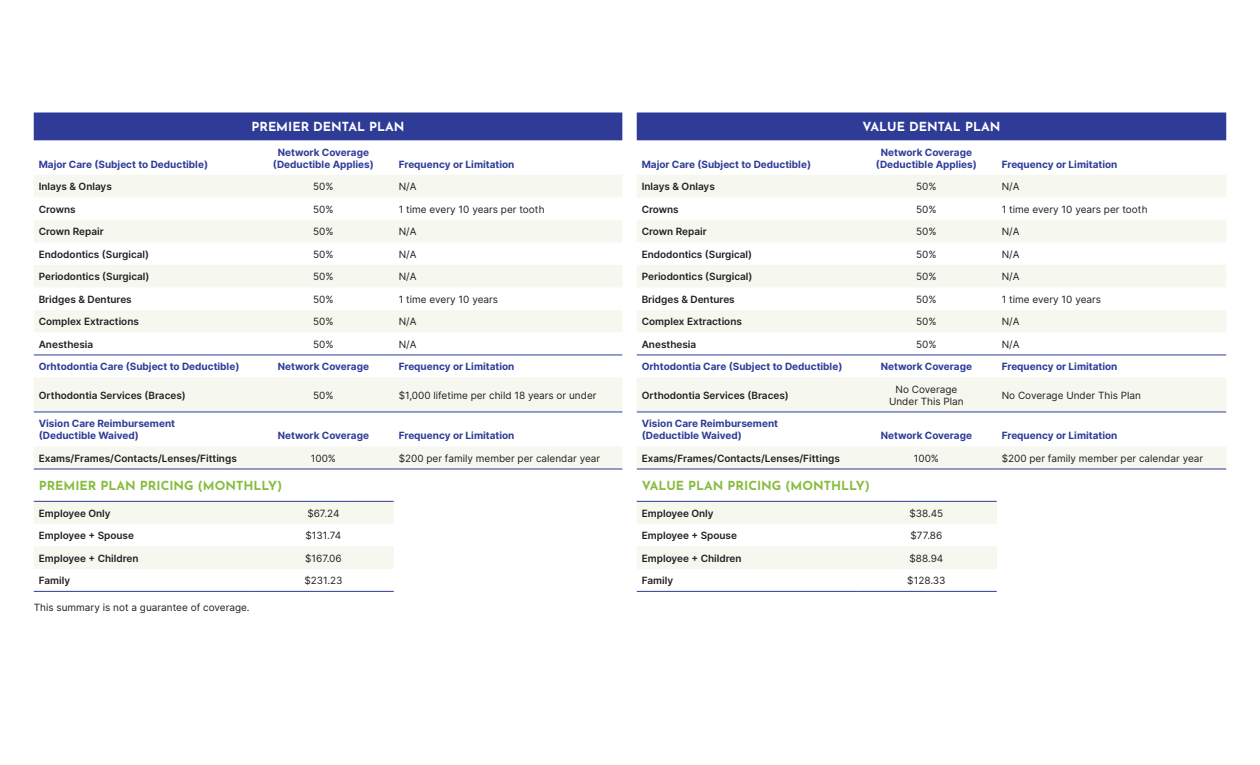
<style>
.page{position:relative;width:1260px;height:765px;background:#fff}
.page>*{position:absolute;margin:0;border:0;box-sizing:border-box;transform-origin:0 0}
.Tier_Heads{font:700 12.5px "Josefin Sans";color:#87bc3f}
.Bar_Heads{font:700 12.5px "Josefin Sans";color:#fff}
.Column_Subheads{font:700 10px/12px "Inter";color:#2e3c98;text-align:center}
.Row_Heads{font:600 10px "Inter";color:#231f20}
.Table_Data{font:10px/12px "Inter";color:#231f20;text-align:center}
</style>
<div class="page">
<div style="left:34px;top:112px;width:1192px;height:28px;background:#2e3c98"></div>
<svg style="left:34px;top:175px;width:1192px;height:394px"></svg>
<hr style="left:34px;top:501px;width:219px;height:1px;background:#2e3c98">
<hr style="left:253px;top:501px;width:141px;height:1px;background:#2e3c98">
<hr style="left:637px;top:501px;width:219px;height:1px;background:#2e3c98">
<hr style="left:856px;top:501px;width:141px;height:1px;background:#2e3c98">
<hr style="left:34px;top:412px;width:219px;height:1px;background:#2e3c98">
<hr style="left:253px;top:412px;width:141px;height:1px;background:#2e3c98">
<hr style="left:394px;top:412px;width:228px;height:1px;background:#2e3c98">
<hr style="left:637px;top:412px;width:219px;height:1px;background:#2e3c98">
<hr style="left:856px;top:412px;width:141px;height:1px;background:#2e3c98">
<hr style="left:997px;top:412px;width:229px;height:1px;background:#2e3c98">
<hr style="left:34px;top:355px;width:219px;height:1px;background:#2e3c98">
<hr style="left:253px;top:355px;width:141px;height:1px;background:#2e3c98">
<hr style="left:394px;top:355px;width:228px;height:1px;background:#2e3c98">
<hr style="left:637px;top:355px;width:219px;height:1px;background:#2e3c98">
<hr style="left:856px;top:355px;width:141px;height:1px;background:#2e3c98">
<hr style="left:997px;top:355px;width:229px;height:1px;background:#2e3c98">
<hr style="left:34px;top:591px;width:219px;height:1px;background:#2e3c98">
<hr style="left:253px;top:591px;width:141px;height:1px;background:#2e3c98">
<hr style="left:637px;top:591px;width:219px;height:1px;background:#2e3c98">
<hr style="left:856px;top:591px;width:141px;height:1px;background:#2e3c98">
<hr style="left:34px;top:469px;width:219px;height:1px;background:#2e3c98">
<hr style="left:253px;top:469px;width:141px;height:1px;background:#2e3c98">
<hr style="left:394px;top:469px;width:228px;height:1px;background:#2e3c98">
<hr style="left:637px;top:469px;width:219px;height:1px;background:#2e3c98">
<hr style="left:856px;top:469px;width:141px;height:1px;background:#2e3c98">
<hr style="left:997px;top:469px;width:229px;height:1px;background:#2e3c98">
<p class="Bar_Heads" style="left:251px;top:116px;width:155px">PREMIER DENTAL PLAN</p>
<p class="Bar_Heads" style="left:863px;top:116px;width:139px">VALUE DENTAL PLAN</p>
<p class="Column_Subheads" style="left:39px;top:158px;width:171px">Major Care (Subject to Deductible)</p>
<p class="Column_Subheads" style="left:273px;top:146px;width:103px">Network Coverage (Deductible Applies)</p>
<p class="Column_Subheads" style="left:399px;top:158px;width:117px">Frequency or Limitation</p>
<p class="Column_Subheads" style="left:642px;top:158px;width:171px">Major Care (Subject to Deductible)</p>
<p class="Column_Subheads" style="left:876px;top:146px;width:102px">Network Coverage (Deductible Applies)</p>
<p class="Column_Subheads" style="left:1002px;top:158px;width:117px">Frequency or Limitation</p>
<p class="Row_Heads" style="left:39px;top:179px;width:75px">Inlays &amp; Onlays</p>
<p class="Table_Data" style="left:313px;top:180px;width:22px">50%</p>
<p class="Table_Data" style="left:399px;top:180px;width:19px">N/A</p>
<p class="Row_Heads" style="left:642px;top:179px;width:75px">Inlays &amp; Onlays</p>
<p class="Table_Data" style="left:916px;top:180px;width:22px">50%</p>
<p class="Table_Data" style="left:1002px;top:180px;width:19px">N/A</p>
<p class="Row_Heads" style="left:39px;top:202px;width:39px">Crowns</p>
<p class="Table_Data" style="left:313px;top:203px;width:22px">50%</p>
<p class="Table_Data" style="left:399px;top:203px;width:147px">1 time every 10 years per tooth</p>
<p class="Row_Heads" style="left:642px;top:202px;width:39px">Crowns</p>
<p class="Table_Data" style="left:916px;top:203px;width:22px">50%</p>
<p class="Table_Data" style="left:1002px;top:203px;width:147px">1 time every 10 years per tooth</p>
<p class="Row_Heads" style="left:39px;top:224px;width:66px">Crown Repair</p>
<p class="Table_Data" style="left:313px;top:225px;width:22px">50%</p>
<p class="Table_Data" style="left:399px;top:225px;width:19px">N/A</p>
<p class="Row_Heads" style="left:642px;top:224px;width:66px">Crown Repair</p>
<p class="Table_Data" style="left:916px;top:225px;width:22px">50%</p>
<p class="Table_Data" style="left:1002px;top:225px;width:19px">N/A</p>
<p class="Row_Heads" style="left:39px;top:247px;width:112px">Endodontics (Surgical)</p>
<p class="Table_Data" style="left:313px;top:248px;width:22px">50%</p>
<p class="Table_Data" style="left:399px;top:248px;width:19px">N/A</p>
<p class="Row_Heads" style="left:642px;top:247px;width:112px">Endodontics (Surgical)</p>
<p class="Table_Data" style="left:916px;top:248px;width:22px">50%</p>
<p class="Table_Data" style="left:1002px;top:248px;width:19px">N/A</p>
<p class="Row_Heads" style="left:39px;top:269px;width:112px">Periodontics (Surgical)</p>
<p class="Table_Data" style="left:313px;top:270px;width:22px">50%</p>
<p class="Table_Data" style="left:399px;top:270px;width:19px">N/A</p>
<p class="Row_Heads" style="left:642px;top:269px;width:112px">Periodontics (Surgical)</p>
<p class="Table_Data" style="left:916px;top:270px;width:22px">50%</p>
<p class="Table_Data" style="left:1002px;top:270px;width:19px">N/A</p>
<p class="Row_Heads" style="left:39px;top:292px;width:95px">Bridges &amp; Dentures</p>
<p class="Table_Data" style="left:313px;top:293px;width:22px">50%</p>
<p class="Table_Data" style="left:399px;top:293px;width:101px">1 time every 10 years</p>
<p class="Row_Heads" style="left:642px;top:292px;width:95px">Bridges &amp; Dentures</p>
<p class="Table_Data" style="left:916px;top:293px;width:22px">50%</p>
<p class="Table_Data" style="left:1002px;top:293px;width:101px">1 time every 10 years</p>
<p class="Row_Heads" style="left:39px;top:314px;width:102px">Complex Extractions</p>
<p class="Table_Data" style="left:313px;top:315px;width:22px">50%</p>
<p class="Table_Data" style="left:399px;top:315px;width:19px">N/A</p>
<p class="Row_Heads" style="left:642px;top:314px;width:102px">Complex Extractions</p>
<p class="Table_Data" style="left:916px;top:315px;width:22px">50%</p>
<p class="Table_Data" style="left:1002px;top:315px;width:19px">N/A</p>
<p class="Row_Heads" style="left:39px;top:337px;width:56px">Anesthesia</p>
<p class="Table_Data" style="left:313px;top:338px;width:22px">50%</p>
<p class="Table_Data" style="left:399px;top:338px;width:19px">N/A</p>
<p class="Row_Heads" style="left:642px;top:337px;width:56px">Anesthesia</p>
<p class="Table_Data" style="left:916px;top:338px;width:22px">50%</p>
<p class="Table_Data" style="left:1002px;top:338px;width:19px">N/A</p>
<p class="Column_Subheads" style="left:39px;top:360px;width:202px">Orhtodontia Care (Subject to Deductible)</p>
<p class="Column_Subheads" style="left:278px;top:360px;width:93px">Network Coverage</p>
<p class="Column_Subheads" style="left:399px;top:360px;width:117px">Frequency or Limitation</p>
<p class="Column_Subheads" style="left:642px;top:360px;width:202px">Orhtodontia Care (Subject to Deductible)</p>
<p class="Column_Subheads" style="left:881px;top:360px;width:93px">Network Coverage</p>
<p class="Column_Subheads" style="left:1002px;top:360px;width:117px">Frequency or Limitation</p>
<p class="Row_Heads" style="left:39px;top:388px;width:149px">Orthodontia Services (Braces)</p>
<p class="Table_Data" style="left:313px;top:389px;width:22px">50%</p>
<p class="Table_Data" style="left:399px;top:389px;width:199px">$1,000 lifetime per child 18 years or under</p>
<p class="Row_Heads" style="left:642px;top:388px;width:149px">Orthodontia Services (Braces)</p>
<p class="Table_Data" style="left:889px;top:383px;width:76px">No Coverage<br>Under This Plan</p>
<p class="Table_Data" style="left:1002px;top:389px;width:141px">No Coverage Under This Plan</p>
<p class="Column_Subheads" style="left:39px;top:417px;width:138px;text-align:left">Vision Care Reimbursement (Deductible Waived)</p>
<p class="Column_Subheads" style="left:642px;top:417px;width:138px;text-align:left">Vision Care Reimbursement (Deductible Waived)</p>
<p class="Column_Subheads" style="left:278px;top:429px;width:93px">Network Coverage</p>
<p class="Column_Subheads" style="left:399px;top:429px;width:117px">Frequency or Limitation</p>
<p class="Column_Subheads" style="left:881px;top:429px;width:93px">Network Coverage</p>
<p class="Column_Subheads" style="left:1002px;top:429px;width:117px">Frequency or Limitation</p>
<p class="Row_Heads" style="left:39px;top:451px;width:200px">Exams/Frames/Contacts/Lenses/Fittings</p>
<p class="Table_Data" style="left:311px;top:452px;width:27px">100%</p>
<p class="Table_Data" style="left:399px;top:452px;width:203px">$200 per family member per calendar year</p>
<p class="Row_Heads" style="left:642px;top:451px;width:200px">Exams/Frames/Contacts/Lenses/Fittings</p>
<p class="Table_Data" style="left:914px;top:452px;width:27px">100%</p>
<p class="Table_Data" style="left:1002px;top:452px;width:203px">$200 per family member per calendar year</p>
<p class="Tier_Heads" style="left:39px;top:475px;width:245px">PREMIER PLAN PRICING (MONTHLLY)</p>
<p class="Tier_Heads" style="left:642px;top:475px;width:230px">VALUE PLAN PRICING (MONTHLLY)</p>
<p class="Row_Heads" style="left:39px;top:506px;width:73px">Employee Only</p>
<p class="Table_Data" style="left:307px;top:507px;width:34px">$67.24</p>
<p class="Row_Heads" style="left:642px;top:506px;width:73px">Employee Only</p>
<p class="Table_Data" style="left:909px;top:507px;width:35px">$38.45</p>
<p class="Row_Heads" style="left:39px;top:528px;width:97px">Employee + Spouse</p>
<p class="Table_Data" style="left:306px;top:529px;width:37px">$131.74</p>
<p class="Row_Heads" style="left:642px;top:528px;width:97px">Employee + Spouse</p>
<p class="Table_Data" style="left:911px;top:529px;width:33px">$77.86</p>
<p class="Row_Heads" style="left:39px;top:551px;width:101px">Employee + Children</p>
<p class="Table_Data" style="left:305px;top:552px;width:38px">$167.06</p>
<p class="Row_Heads" style="left:642px;top:551px;width:101px">Employee + Children</p>
<p class="Table_Data" style="left:910px;top:552px;width:35px">$88.94</p>
<p class="Row_Heads" style="left:39px;top:573px;width:33px">Family</p>
<p class="Table_Data" style="left:304px;top:574px;width:40px">$231.23</p>
<p class="Row_Heads" style="left:642px;top:573px;width:33px">Family</p>
<p class="Table_Data" style="left:907px;top:574px;width:40px">$128.33</p>
<p class="Table_Data" style="left:34px;top:601px;width:217px">This summary is not a guarantee of coverage.</p>
</div>
